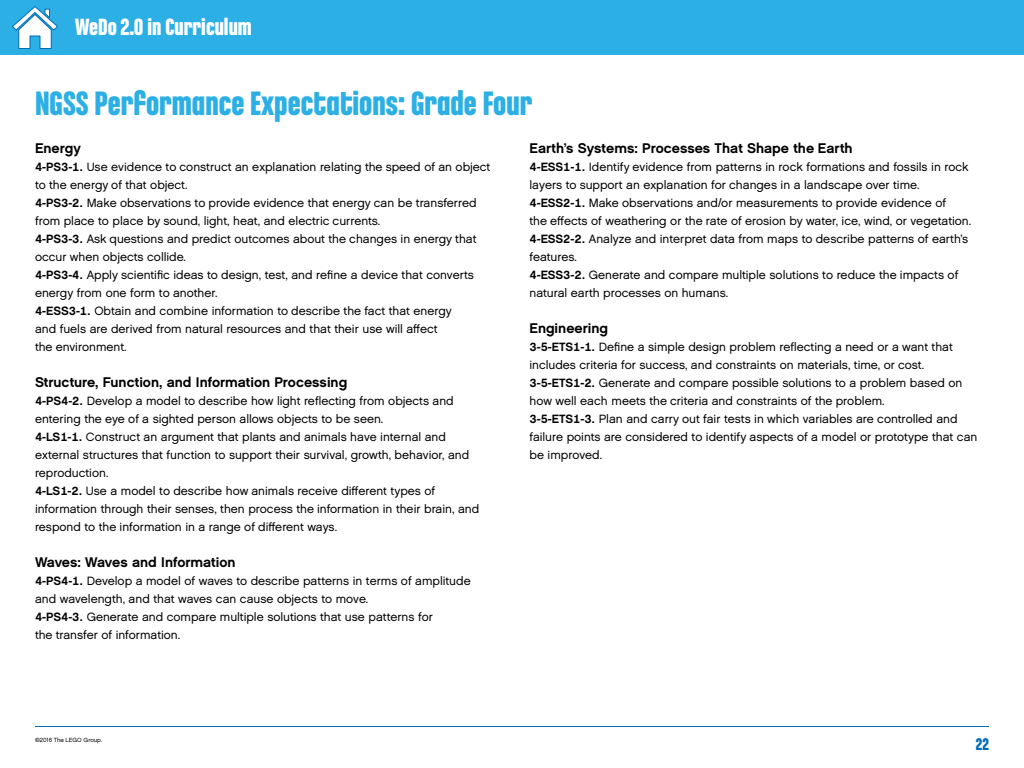
<style>
.page{position:relative;width:1024px;height:768px;background:#fff}
.page>*{position:absolute;margin:0;border:0;box-sizing:border-box;transform-origin:0 0}
.t1{font:700 36px "LEGO Chalet Comprime 80";color:#2cafe5}
.t2{font:700 25px "LEGO Chalet Comprime 80";color:#fff}
.t3{font:700 18px "LEGO Chalet Comprime 80";color:#006cb7}
.t4{font:700 14px "LEGO Chalet 60";color:#000}
.t5{font:12px/18px "LEGO Chalet 60";color:#000}
.t6{font:6px "LEGO Chalet 60";color:#000}
.s1{font-weight:700}
</style>
<div class="page">
<div style="left:0;top:0;width:1024px;height:55px;background:#2cafe5"></div>
<hr style="left:35px;top:726px;width:954px;height:2px;background:#006cb7">
<svg style="left:12px;top:6px;width:46px;height:43px"></svg>
<h2 class="t2" style="left:75px;top:12px;width:178px">WeDo 2.0 in Curriculum</h2>
<h1 class="t1" style="left:35px;top:82px;width:499px">NGSS Performance Expectations: Grade Four</h1>
<p class="t4" style="left:35px;top:139px;width:47px">Energy</p>
<p class="t5" style="left:35px;top:158px;width:457px"><span class="s1">4-PS3-1.</span> Use evidence to construct an explanation relating the speed of an object to the energy of that object.<br><span class="s1">4-PS3-2.</span> Make observations to provide evidence that energy can be transferred from place to place by sound, light, heat, and electric currents.<br><span class="s1">4-PS3-3.</span> Ask questions and predict outcomes about the changes in energy that occur when objects collide.<br><span class="s1">4-PS3-4.</span> Apply scientific ideas to design, test, and refine a device that converts energy from one form to another.<br><span class="s1">4-ESS3-1.</span> Obtain and combine information to describe the fact that energy<br>and fuels are derived from natural resources and that their use will affect<br>the environment.</p>
<p class="t4" style="left:35px;top:373px;width:314px">Structure, Function, and Information Processing</p>
<p class="t5" style="left:35px;top:392px;width:446px"><span class="s1">4-PS4-2.</span> Develop a model to describe how light reflecting from objects and entering the eye of a sighted person allows objects to be seen.<br><span class="s1">4-LS1-1.</span> Construct an argument that plants and animals have internal and external structures that function to support their survival, growth, behavior, and reproduction.<br><span class="s1">4-LS1-2.</span> Use a model to describe how animals receive different types of information through their senses, then process the information in their brain, and respond to the information in a range of different ways.</p>
<p class="t4" style="left:35px;top:553px;width:202px">Waves: Waves and Information</p>
<p class="t5" style="left:35px;top:572px;width:437px"><span class="s1">4-PS4-1.</span> Develop a model of waves to describe patterns in terms of amplitude and wavelength, and that waves can cause objects to move.<br><span class="s1">4-PS4-3.</span> Generate and compare multiple solutions that use patterns for<br>the transfer of information.</p>
<p class="t4" style="left:530px;top:139px;width:325px">Earth’s Systems: Processes That Shape the Earth</p>
<p class="t5" style="left:530px;top:158px;width:443px"><span class="s1">4-ESS1-1.</span> Identify evidence from patterns in rock formations and fossils in rock layers to support an explanation for changes in a landscape over time.<br><span class="s1">4-ESS2-1.</span> Make observations and/or measurements to provide evidence of<br>the effects of weathering or the rate of erosion by water, ice, wind, or vegetation.<br><span class="s1">4-ESS2-2.</span> Analyze and interpret data from maps to describe patterns of earth’s features.<br><span class="s1">4-ESS3-2.</span> Generate and compare multiple solutions to reduce the impacts of natural earth processes on humans.</p>
<p class="t4" style="left:530px;top:319px;width:80px">Engineering</p>
<p class="t5" style="left:530px;top:338px;width:449px"><span class="s1">3-5-ETS1-1.</span> Define a simple design problem reflecting a need or a want that includes criteria for success, and constraints on materials, time, or cost.<br><span class="s1">3-5-ETS1-2.</span> Generate and compare possible solutions to a problem based on how well each meets the criteria and constraints of the problem.<br><span class="s1">3-5-ETS1-3.</span> Plan and carry out fair tests in which variables are controlled and failure points are considered to identify aspects of a model or prototype that can be improved.</p>
<p class="t6" style="left:35px;top:736px;width:69px">©2016 The LEGO Group.</p>
<h3 class="t3" style="left:976px;top:734px;width:15px">22</h3>
</div>
